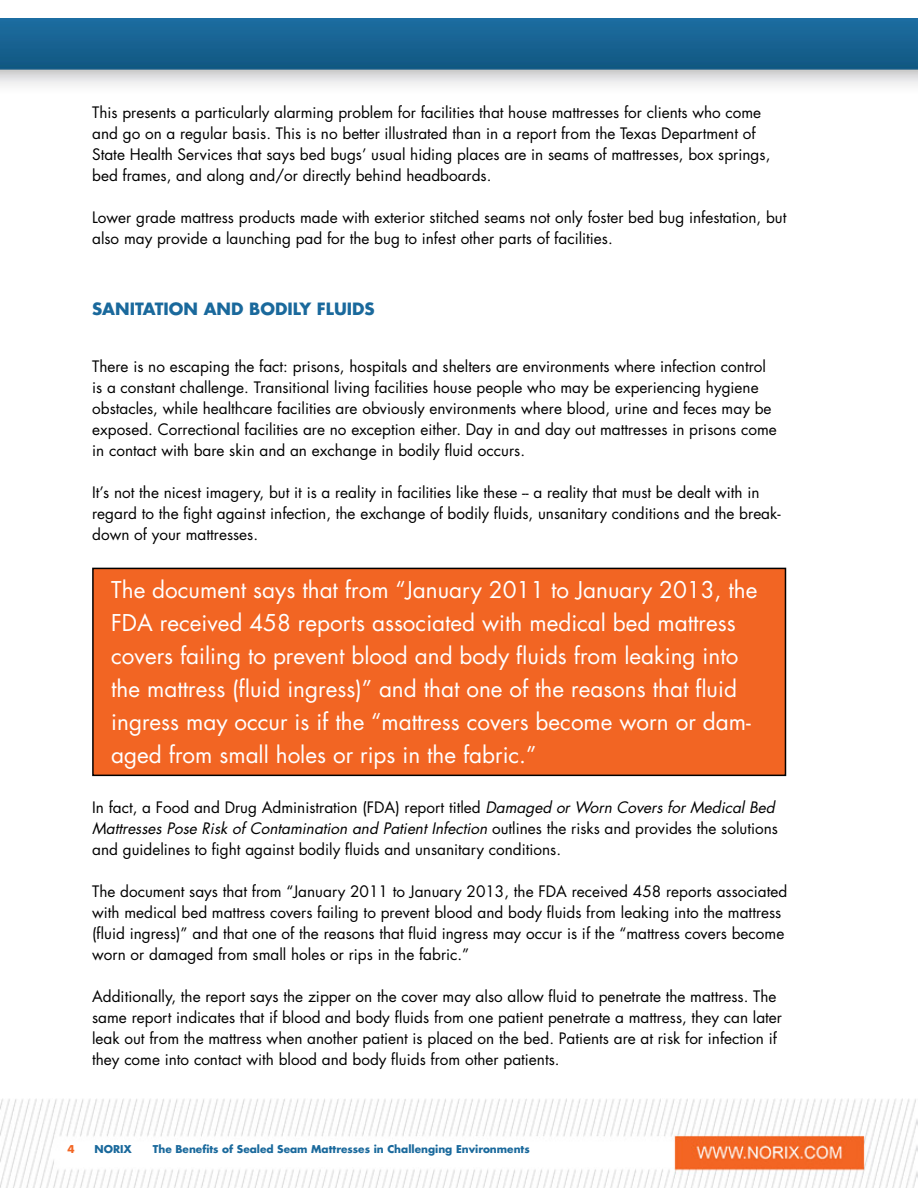
<style>
.page{position:relative;width:918px;height:1188px;background:#fff}
.page>*{position:absolute;margin:0;border:0;box-sizing:border-box;transform-origin:0 0}
.t1{font:22.5px/33px "Futura Std";color:#fff}
.t2{font:700 16.5px "Futura Std";color:#1a699c}
.t3{font:15.3px/21px "Futura Std";color:#000}
.t4{font:700 10.5px "Futura Std";color:#1a699c}
.t5{font:700 10.5px "Futura Std";color:#f26522}
.s1{font-style:italic}
</style>
<div class="page">
<img style="left:0;top:18px;width:918px;height:1170px">
<div style="left:93px;top:568px;width:692px;height:207px;background:#f26523"></div>
<div style="left:92px;top:568px;width:694px;height:208px;border:2px solid #000"></div>
<p class="t3" style="left:92px;top:102px;width:680px">This presents a particularly alarming problem for facilities that house mattresses for clients who come and go on a regular basis. This is no better illustrated than in a report from the Texas Department of State Health Services that says bed bugs’ usual hiding places are in seams of mattresses, box springs, bed frames, and along and/or directly behind headboards.</p>
<p class="t3" style="left:92px;top:207px;width:696px">Lower grade mattress products made with exterior stitched seams not only foster bed bug infestation, but also may provide a launching pad for the bug to infest other parts of facilities.</p>
<p class="t2" style="left:92px;top:298px;width:284px">SANITATION AND BODILY FLUIDS</p>
<p class="t3" style="left:92px;top:356px;width:686px">There is no escaping the fact: prisons, hospitals and shelters are environments where infection control is a constant challenge. Transitional living facilities house people who may be experiencing hygiene obstacles, while healthcare facilities are obviously environments where blood, urine and feces may be exposed. Correctional facilities are no exception either. Day in and day out mattresses in prisons come in contact with bare skin and an exchange in bodily fluid occurs.</p>
<p class="t3" style="left:92px;top:482px;width:690px">It’s not the nicest imagery, but it is a reality in facilities like these -- a reality that must be dealt with in regard to the fight against infection, the exchange of bodily fluids, unsanitary conditions and the break&shy;down of your mattresses.</p>
<p class="t1" style="left:111px;top:574px;width:648px">The document says that from “January 2011 to January 2013, the FDA received 458 reports associated with medical bed mattress covers failing to prevent blood and body fluids from leaking into the mattress (fluid ingress)” and that one of the reasons that fluid ingress may occur is if the “mattress covers become worn or dam&shy;aged from small holes or rips in the fabric.”</p>
<p class="t3" style="left:92px;top:797px;width:688px;text-align:justify">In fact, a Food and Drug Administration (FDA) report titled <span class="s1">Damaged or Worn Covers for Medical Bed Mattresses Pose Risk of Contamination and Patient Infection</span> o u t l i n e s t h e r i s ks a n d p rov i d e s t h e s o l u t i o n s and guidelines to fight against bodily fluids and unsanitary conditions.</p>
<p class="t3" style="left:92px;top:881px;width:697px">The document says that from “January 2011 to January 2013, the FDA received 458 reports associated with medical bed mattress covers failing to prevent blood and body fluids from leaking into the mattress (fluid ingress)” and that one of the reasons that fluid ingress may occur is if the “mattress covers become worn or damaged from small holes or rips in the fabric.”</p>
<p class="t3" style="left:92px;top:986px;width:691px">Additionally, the report says the zipper on the cover may also allow fluid to penetrate the mattress. The same report indicates that if blood and body fluids from one patient penetrate a mattress, they can later leak out from the mattress when another patient is placed on the bed. Patients are at risk for infection if they come into contact with blood and body fluids from other patients.</p>
<p class="t5" style="left:68px;top:1143px;width:9px">4</p>
<p class="t4" style="left:94px;top:1143px;width:39px">NORIX</p>
<p class="t4" style="left:153px;top:1143px;width:378px">The Benefits of Sealed Seam Mattresses in Challenging Environments</p>
</div>
